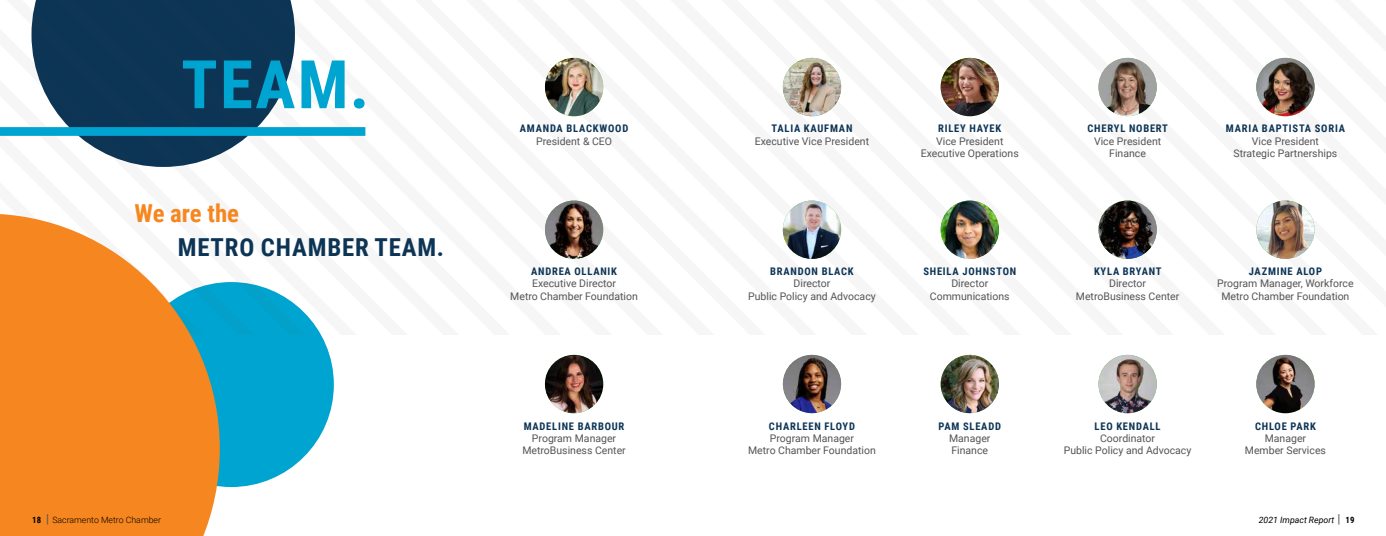
<style>
.page{position:relative;width:1386px;height:536px;background:#fff}
.page>*{position:absolute;margin:0;border:0;box-sizing:border-box;transform-origin:0 0}
.t1{font:700 67.02px "Roboto Condensed";color:#00a4d0}
.t2{font:700 24.76px "Roboto Condensed";letter-spacing:.035em;color:#0c3455}
.t3{font:700 24.76px "Roboto Condensed";color:#f6861f}
.t4{font:10.5px/12.2px "Roboto";color:#545454;text-align:center}
.t5{font:700 10.5px "Roboto Condensed";letter-spacing:.075em;color:#0c3455}
.t6{font:300 8.75px "Roboto";color:#000}
.t7{font:italic 8.75px "Roboto";color:#000}
.s1{font-family:"Roboto Condensed";font-weight:700}
.s2{font-weight:400;font-size:12.34px;color:#545454}
.s3{font-style:normal;font-size:12.34px;color:#545454}
.s4{font-family:"Roboto Condensed";font-weight:700;font-style:normal}
</style>
<div class="page">
<div style="left:129px;top:282px;width:205px;height:205px;background:#00a4d0;border-radius:50%"></div>
<svg style="left:31px;top:0;width:563px;height:335px"></svg>
<div style="left:0;top:127px;width:365px;height:9px;background:#00a4d0"></div>
<img style="left:545px;top:58px;width:58px;height:58px;border-radius:29px">
<img style="left:1256px;top:58px;width:59px;height:58px;border-radius:29px">
<img style="left:545px;top:200px;width:58px;height:59px;border-radius:29px">
<img style="left:783px;top:58px;width:58px;height:58px;border-radius:29px">
<img style="left:1098px;top:200px;width:59px;height:59px;border-radius:29px">
<img style="left:783px;top:355px;width:58px;height:58px;border-radius:29px">
<img style="left:941px;top:58px;width:58px;height:58px;border-radius:29px">
<img style="left:545px;top:355px;width:58px;height:58px;border-radius:29px">
<img style="left:1256px;top:200px;width:59px;height:59px;border-radius:29px">
<img style="left:941px;top:200px;width:58px;height:59px;border-radius:29px">
<img style="left:1098px;top:355px;width:59px;height:58px;border-radius:29px">
<img style="left:1099px;top:58px;width:58px;height:58px;border-radius:29px">
<img style="left:1256px;top:355px;width:59px;height:58px;border-radius:29px">
<img style="left:783px;top:200px;width:58px;height:59px;border-radius:29px">
<img style="left:941px;top:355px;width:58px;height:58px;border-radius:29px">
<svg style="left:0;top:213px;width:220px;height:323px;fill:#f6861f"></svg>
<h1 class="t1" style="left:181px;top:37px;width:189px">TEAM.</h1>
<h2 class="t3" style="left:135px;top:196px;width:106px">WE ARE THE</h2>
<h2 class="t2" style="left:178px;top:230px;width:268px">METRO CHAMBER TEAM.</h2>
<p class="t6" style="left:32px;top:513px;width:130px"><span class="s1">18</span> <span class="s2">|</span> Sacramento Metro Chamber</p>
<p class="t5" style="left:520px;top:121px;width:110px">AMANDA BLACKWOOD</p>
<p class="t4" style="left:536px;top:134px;width:78px">President &amp; CEO</p>
<p class="t5" style="left:531px;top:264px;width:88px">ANDREA OLLANIK</p>
<p class="t4" style="left:510px;top:277px;width:129px">Executive Director<br>Metro Chamber Foundation</p>
<p class="t5" style="left:524px;top:418px;width:102px">MADELINE BARBOUR</p>
<p class="t4" style="left:522px;top:431px;width:105px">Program Manager<br>MetroBusiness Center</p>
<p class="t5" style="left:772px;top:121px;width:82px">TALIA KAUFMAN</p>
<p class="t4" style="left:755px;top:134px;width:116px">Executive Vice President</p>
<p class="t5" style="left:770px;top:264px;width:85px">BRANDON BLACK</p>
<p class="t4" style="left:748px;top:277px;width:129px">Director<br>Public Policy and Advocacy</p>
<p class="t5" style="left:938px;top:121px;width:65px">RILEY HAYEK</p>
<p class="t4" style="left:921px;top:134px;width:99px">Vice President<br>Executive Operations</p>
<p class="t5" style="left:923px;top:264px;width:94px">SHEILA JOHNSTON</p>
<p class="t4" style="left:930px;top:277px;width:81px">Director<br>Communications</p>
<p class="t5" style="left:1088px;top:121px;width:82px">CHERYL NOBERT</p>
<p class="t4" style="left:1094px;top:134px;width:69px">Vice President<br>Finance</p>
<p class="t5" style="left:1226px;top:121px;width:121px">MARIA BAPTISTA SORIA</p>
<p class="t4" style="left:1234px;top:134px;width:105px">Vice President<br>Strategic Partnerships</p>
<p class="t5" style="left:1094px;top:264px;width:69px">KYLA BRYANT</p>
<p class="t4" style="left:1076px;top:277px;width:105px">Director<br>MetroBusiness Center</p>
<p class="t5" style="left:1249px;top:264px;width:74px">JAZMINE ALOP</p>
<p class="t4" style="left:1217px;top:277px;width:138px">Program Manager, Workforce<br>Metro Chamber Foundation</p>
<p class="t5" style="left:769px;top:418px;width:88px">CHARLEEN FLOYD</p>
<p class="t4" style="left:748px;top:431px;width:129px">Program Manager<br>Metro Chamber Foundation</p>
<p class="t5" style="left:939px;top:418px;width:64px">PAM SLEADD</p>
<p class="t4" style="left:949px;top:431px;width:43px;text-align:left">Manager<br>Finance</p>
<p class="t5" style="left:1095px;top:418px;width:67px">LEO KENDALL</p>
<p class="t4" style="left:1064px;top:431px;width:129px">Coordinator<br>Public Policy and Advocacy</p>
<p class="t5" style="left:1255px;top:418px;width:62px">CHLOE PARK</p>
<p class="t4" style="left:1245px;top:431px;width:83px">Manager<br>Member Services</p>
<p class="t7" style="left:1259px;top:513px;width:97px">2021 Impact Report <span class="s3">|</span> <span class="s4">19</span></p>
</div>
